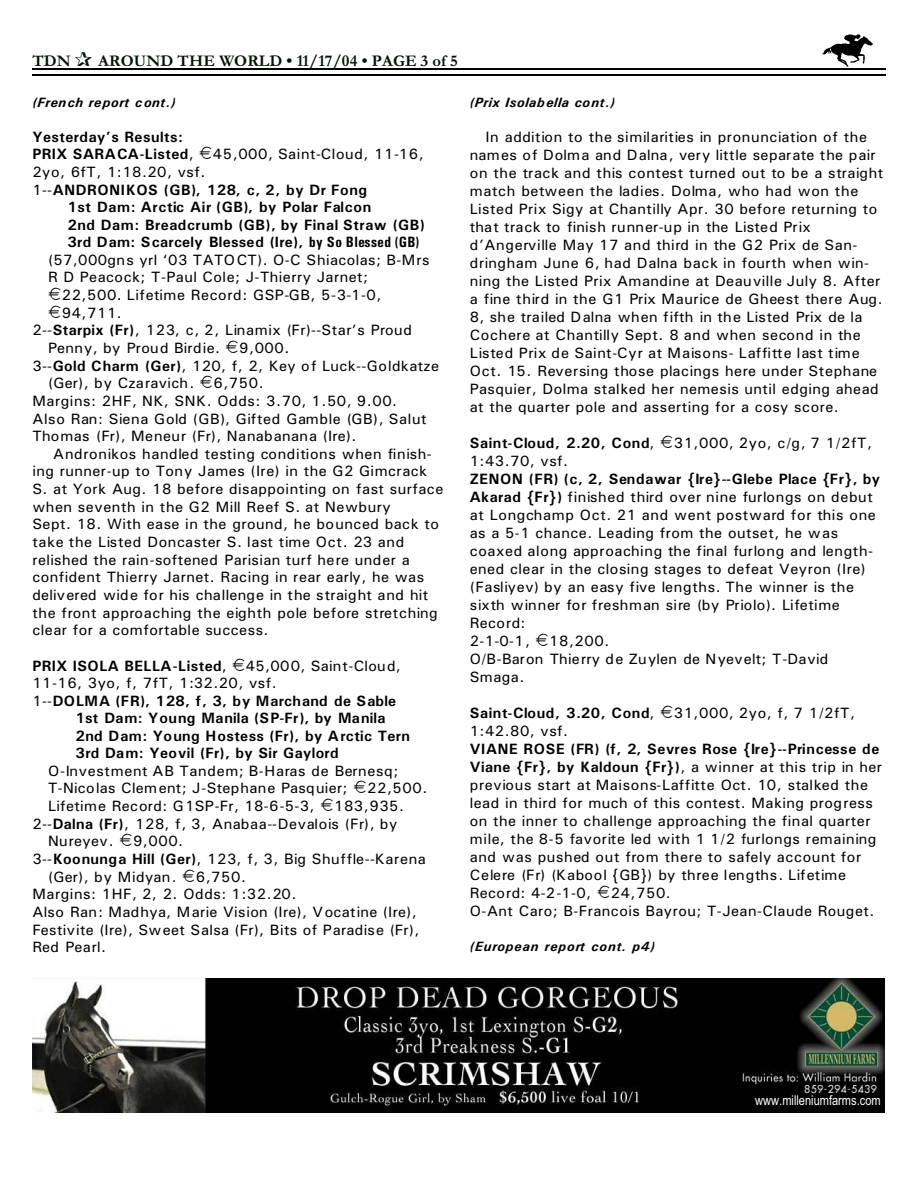
<style>
.page{position:relative;width:918px;height:1188px;background:#fff}
.page>*{position:absolute;margin:0;border:0;box-sizing:border-box;transform-origin:0 0}
.t1{font:700 16.5px "Garamond";letter-spacing:.005em;color:#001400}
.t2{font:15px/18px "Univers";letter-spacing:.03em;color:#000}
.t3{font:700 15px/17.7px "Univers";letter-spacing:.03em;color:#000}
.t4{font:700 15px "Univers";letter-spacing:.01em;color:#000}
.t5{font:15px/18px "Univers";letter-spacing:.01em;color:#000}
.t6{font:italic 700 13.5px "Univers";letter-spacing:.04em;color:#000}
.t7{font:italic 700 13.5px "Univers";letter-spacing:.065em;color:#000}
.t8{font:13.5px "Arial Narrow";color:#fff}
.s1{font-weight:400}
.s2{font-family:"Univers Condensed"}
.s3{font-weight:700}
</style>
<div class="page">
<img style="left:821px;top:35px;width:51px;height:31px">
<hr style="left:32px;top:68px;width:853px;height:1px;background:#000">
<hr style="left:32px;top:75px;width:853px;height:1px;background:#000">
<img style="left:32px;top:979px;width:852px;height:133px">
<p class="t1" style="left:32px;top:55px;width:40px">TDN</p>
<p class="t1" style="left:98px;top:55px;width:361px">AROUND THE WORLD • 11/17/04 • PAGE 3 of 5</p>
<p class="t6" style="left:32px;top:98px;width:145px">(French report cont.)</p>
<p class="t3" style="left:32px;top:129px;width:163px">Yesterday’s Results:<br>PRIX SARACA-Listed<span class="s1">,</span></p>
<p class="t2" style="left:213px;top:147px;width:212px">45,000, Saint-Cloud, 11-16,</p>
<p class="t2" style="left:32px;top:164px;width:175px">2yo, 6fT, 1:18.20, vsf.</p>
<p class="t3" style="left:32px;top:182px;width:336px"><span class="s1">1--</span>ANDRONIKOS (GB), 128, c, 2, by Dr Fong</p>
<p class="t3" style="left:68px;top:200px;width:305px">1st Dam: Arctic Air (GB), by Polar Falcon</p>
<p class="t3" style="left:68px;top:217px;width:359px">2nd Dam: Breadcrumb (GB), by Final Straw (GB)</p>
<p class="t3" style="left:68px;top:234px;width:353px">3rd Dam: Scarcely Blessed (Ire), <span class="s2">by So Blessed (GB)</span></p>
<p class="t2" style="left:48px;top:252px;width:383px">(57,000gns yrl ‘03 TATOCT). O-C Shiacolas; B-Mrs</p>
<p class="t2" style="left:48px;top:270px;width:322px">R D Peacock; T-Paul Cole; J-Thierry Jarnet;</p>
<p class="t2" style="left:62px;top:287px;width:321px">22,500. Lifetime Record: GSP-GB, 5-3-1-0,</p>
<p class="t2" style="left:62px;top:305px;width:62px">94,711.</p>
<p class="t2" style="left:32px;top:323px;width:381px">2--<span class="s3">Starpix (Fr)</span>, 123, c, 2, Linamix (Fr)--Star’s Proud</p>
<p class="t2" style="left:48px;top:340px;width:173px">Penny, by Proud Birdie.</p>
<p class="t2" style="left:239px;top:340px;width:52px">9,000.</p>
<p class="t2" style="left:32px;top:358px;width:408px">3--<span class="s3">Gold Charm (Ger)</span>, 120, f, 2, Key of Luck--Goldkatze</p>
<p class="t2" style="left:48px;top:375px;width:148px">(Ger), by Czaravich.</p>
<p class="t2" style="left:32px;top:376px;width:396px;text-indent:181px">6,750.<br>Margins: 2HF, NK, SNK. Odds: 3.70, 1.50, 9.00.<br>Also Ran: Siena Gold (GB), Gifted Gamble (GB), Salut Thomas (Fr), Meneur (Fr), Nanabanana (Ire).</p>
<p class="t2" style="left:32px;top:446px;width:413px;text-indent:21px">Andronikos handled testing conditions when finish&shy;ing runner-up to Tony James (Ire) in the G2 Gimcrack S. at York Aug. 18 before disappointing on fast surface when seventh in the G2 Mill Reef S. at Newbury<br>Sept. 18. With ease in the ground, he bounced back to take the Listed Doncaster S. last time Oct. 23 and relished the rain-softened Parisian turf here under a confident Thierry Jarnet. Racing in rear early, he was delivered wide for his challenge in the straight and hit the front approaching the eighth pole before stretching clear for a comfortable success.</p>
<p class="t3" style="left:32px;top:658px;width:196px">PRIX ISOLA BELLA-Listed<span class="s1">,</span></p>
<p class="t2" style="left:246px;top:658px;width:157px">45,000, Saint-Cloud,</p>
<p class="t2" style="left:32px;top:675px;width:246px">11-16, 3yo, f, 7fT, 1:32.20, vsf.</p>
<p class="t4" style="left:32px;top:695px;width:365px"><span class="s1">1--</span>DOLMA (FR), 128, f, 3, by Marchand de Sable</p>
<p class="t4" style="left:76px;top:713px;width:311px">1st Dam: Young Manila (SP-Fr), by Manila</p>
<p class="t3" style="left:76px;top:728px;width:336px">2nd Dam: Young Hostess (Fr), by Arctic Tern</p>
<p class="t3" style="left:76px;top:745px;width:265px">3rd Dam: Yeovil (Fr), by Sir Gaylord</p>
<p class="t2" style="left:48px;top:763px;width:352px">O-Investment AB Tandem; B-Haras de Bernesq;<br>T-Nicolas Clement; J-Stephane Pasquier;</p>
<p class="t2" style="left:367px;top:781px;width:62px">22,500.</p>
<p class="t2" style="left:48px;top:798px;width:268px">Lifetime Record: G1SP-Fr, 18-6-5-3,</p>
<p class="t2" style="left:334px;top:798px;width:72px">183,935.</p>
<p class="t2" style="left:32px;top:816px;width:366px">2--<span class="s3">Dalna (Fr)</span>, 128, f, 3, Anabaa--Devalois (Fr), by</p>
<p class="t2" style="left:48px;top:834px;width:67px">Nureyev.</p>
<p class="t2" style="left:133px;top:834px;width:52px">9,000.</p>
<p class="t2" style="left:32px;top:851px;width:395px">3--<span class="s3">Koonunga Hill (Ger)</span>, 123, f, 3, Big Shuffle--Karena</p>
<p class="t2" style="left:48px;top:869px;width:130px">(Ger), by Midyan.</p>
<p class="t2" style="left:32px;top:869px;width:388px;text-indent:163px">6,750.<br>Margins: 1HF, 2, 2. Odds: 1:32.20.<br>Also Ran: Madhya, Marie Vision (Ire), Vocatine (Ire),<br>Festivite (Ire), Sweet Salsa (Fr), Bits of Paradise (Fr),<br>Red Pearl.</p>
<p class="t6" style="left:470px;top:98px;width:147px">(Prix Isolabella cont.)</p>
<p class="t2" style="left:470px;top:129px;width:415px;text-indent:16px">In addition to the similarities in pronunciation of the names of Dolma and Dalna, very little separate the pair on the track and this contest turned out to be a straight match between the ladies. Dolma, who had won the Listed Prix Sigy at Chantilly Apr. 30 before returning to that track to finish runner-up in the Listed Prix d’Angerville May 17 and third in the G2 Prix de San&shy;dringham June 6, had Dalna back in fourth when win&shy;ning the Listed Prix Amandine at Deauville July 8. After a fine third in the G1 Prix Maurice de Gheest there Aug.<br>8, she trailed Dalna when fifth in the Listed Prix de la Cochere at Chantilly Sept. 8 and when second in the Listed Prix de Saint-Cyr at Maisons- Laffitte last time Oct. 15. Reversing those placings here under Stephane Pasquier, Dolma stalked her nemesis until edging ahead at the quarter pole and asserting for a cosy score.</p>
<p class="t3" style="left:470px;top:435px;width:186px">Saint-Cloud, 2.20, Cond<span class="s1">,</span></p>
<p class="t2" style="left:674px;top:435px;width:200px">31,000, 2yo, c/g, 7 1/2fT,</p>
<p class="t2" style="left:470px;top:453px;width:100px">1:43.70, vsf.</p>
<p class="t2" style="left:470px;top:471px;width:412px"><span class="s3">ZENON (FR) (c, 2, Sendawar {Ire}--Glebe Place {Fr}, by Akarad {Fr})</span> finished third over nine furlongs on debut at Longchamp Oct. 21 and went postward for this one as a 5-1 chance. Leading from the outset, he was coaxed along approaching the final furlong and length&shy;ened clear in the closing stages to defeat Veyron (Ire) (Fasliyev) by an easy five lengths. The winner is the sixth winner for freshman sire (by Priolo). Lifetime Record:<br>2-1-0-1,</p>
<p class="t5" style="left:470px;top:633px;width:360px;text-indent:79px">18,200.<br>O/B-Baron Thierry de Zuylen de Nyevelt; T-David<br>Smaga.</p>
<p class="t3" style="left:470px;top:705px;width:186px">Saint-Cloud, 3.20, Cond<span class="s1">,</span></p>
<p class="t2" style="left:674px;top:705px;width:183px">31,000, 2yo, f, 7 1/2fT,</p>
<p class="t2" style="left:470px;top:723px;width:100px">1:42.80, vsf.</p>
<p class="t2" style="left:470px;top:741px;width:414px"><span class="s3">VIANE ROSE (FR) (f, 2, Sevres Rose {Ire}--Princesse de Viane {Fr}, by Kaldoun {Fr})</span>, a winner at this trip in her previous start at Maisons-Laffitte Oct. 10, stalked the lead in third for much of this contest. Making progress on the inner to challenge approaching the final quarter mile, the 8-5 favorite led with 1 1/2 furlongs remaining and was pushed out from there to safely account for Celere (Fr) (Kabool {GB}) by three lengths. Lifetime Record: 4-2-1-0,</p>
<p class="t2" style="left:470px;top:885px;width:406px;text-indent:141px">24,750.<br>O-Ant Caro; B-Francois Bayrou; T-Jean-Claude Rouget.</p>
<p class="t7" style="left:470px;top:941px;width:187px">(European report cont. p4)</p>
<p class="t8" style="left:755px;top:1096px;width:127px">www.milleniumfarms.com</p>
</div>
